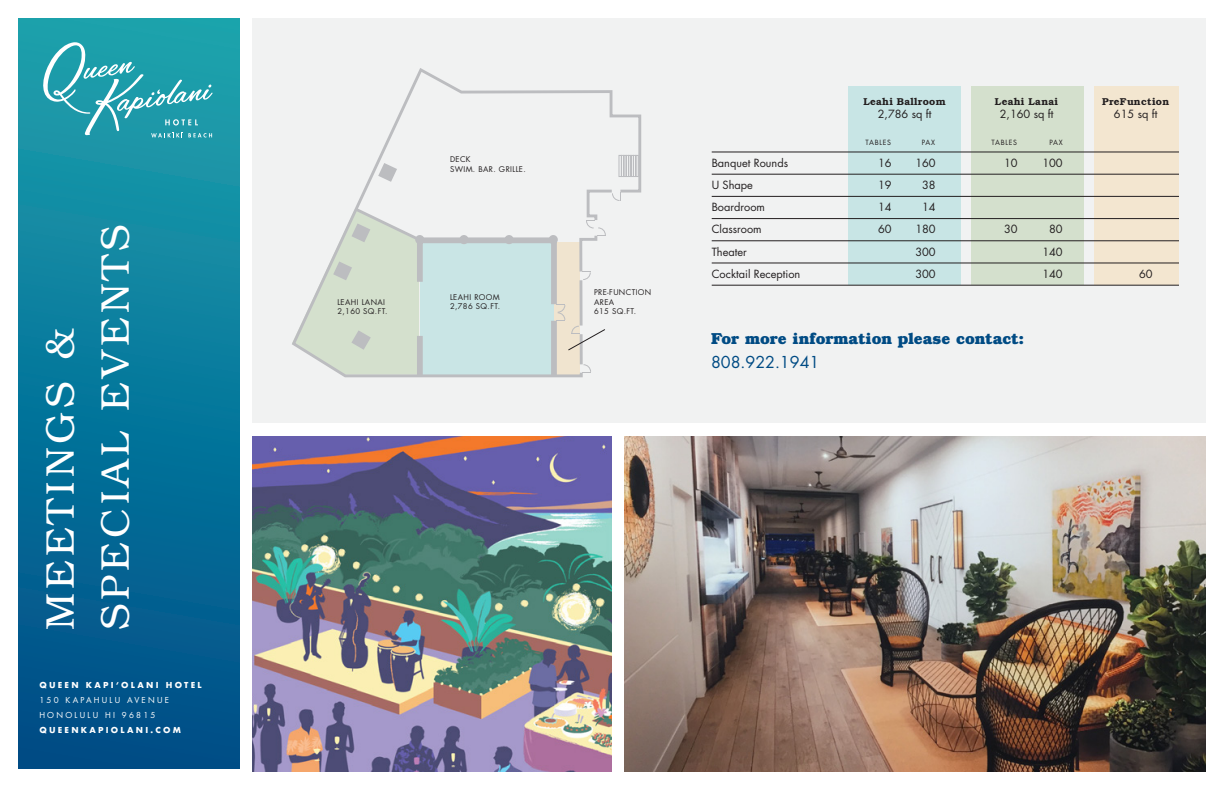
<style>
.page{position:relative;width:1224px;height:792px;background:#fff}
.page>*{position:absolute;margin:0;border:0;box-sizing:border-box;transform-origin:0 0}
.t1{font:300 40px/55px "Bookman";letter-spacing:.1em;color:#fff}
.Table1{font:700 16px "Bookman";color:#004b84}
.Table1-2{font:16px "Futura";color:#004b84}
.Table2{font:11px "Futura";color:#231f20}
.Table1-3{font:11px "Futura";color:#231f20}
.Table1-4{font:600 10px "Bookman";letter-spacing:.03em;color:#231f20}
.Table1-5{font:700 8px "Futura";letter-spacing:.28em;color:#fff}
.Table1-6{font:8px "Futura";letter-spacing:.28em;color:#fff}
.t2{font:7.7px/9.2px "Futura";letter-spacing:.05em;color:#231f20}
.Table2-2{font:7px "Futura";letter-spacing:.1em;color:#231f20}
</style>
<div class="page">
<div style="left:18px;top:18px;width:221px;height:751px;background:linear-gradient(to bottom,#1ca4ae,#004b87)"></div>
<div style="left:252px;top:18px;width:954px;height:405px;background:#f1f2f2"></div>
<div style="left:849px;top:86px;width:112px;height:199px;background:#c8e5e5"></div>
<div style="left:971px;top:86px;width:112px;height:199px;background:#d4e0cd"></div>
<div style="left:1094px;top:86px;width:84px;height:199px;background:#f3e6d0"></div>
<hr style="left:712px;top:152px;width:467px;height:1px;background:#231f20">
<hr style="left:712px;top:174px;width:467px;height:1px;background:#231f20">
<hr style="left:712px;top:196px;width:467px;height:1px;background:#231f20">
<hr style="left:712px;top:218px;width:467px;height:1px;background:#231f20">
<hr style="left:712px;top:241px;width:467px;height:1px;background:#231f20">
<hr style="left:712px;top:263px;width:467px;height:1px;background:#231f20">
<hr style="left:712px;top:285px;width:467px;height:1px;background:#231f20">
<img style="left:252px;top:436px;width:360px;height:336px">
<img style="left:625px;top:436px;width:581px;height:336px">
<svg style="left:40px;top:41px;width:173px;height:97px;background:#38a7b4"></svg>
<svg style="left:356px;top:68px;width:286px;height:137px"></svg>
<svg style="left:378px;top:163px;width:19px;height:19px"></svg>
<svg style="left:612px;top:192px;width:9px;height:9px"></svg>
<div style="left:619px;top:155px;width:3px;height:22px;border:1px solid #bcbdc0"></div>
<div style="left:621px;top:155px;width:3px;height:22px;border:1px solid #bcbdc0"></div>
<div style="left:624px;top:155px;width:2px;height:22px;border:1px solid #bcbdc0"></div>
<div style="left:626px;top:155px;width:3px;height:22px;border:1px solid #bcbdc0"></div>
<div style="left:628px;top:155px;width:3px;height:22px;border:1px solid #bcbdc0"></div>
<div style="left:631px;top:155px;width:3px;height:22px;border:1px solid #bcbdc0"></div>
<div style="left:633px;top:155px;width:3px;height:22px;border:1px solid #bcbdc0"></div>
<div style="left:636px;top:155px;width:3px;height:22px;border:1px solid #bcbdc0"></div>
<svg style="left:292px;top:205px;width:314px;height:172px"></svg>
<p class="t1" style="left:33px;top:630px;width:407px;rotate:-90deg">MEETINGS &amp;<br>SPECIAL EVENTS</p>
<p class="Table1-5" style="left:39px;top:680px;width:164px">QUEEN KAPI‘OLANI HOTEL</p>
<p class="Table1-6" style="left:39px;top:695px;width:131px">150 KAPAHULU AVENUE</p>
<p class="Table1-6" style="left:39px;top:710px;width:118px">HONOLULU HI 96815</p>
<p class="Table1-5" style="left:39px;top:725px;width:143px">QUEENKAPIOLANI.COM</p>
<p class="t2" style="left:450px;top:155px;width:77px">DECK<br>SWIM. BAR. GRILLE.</p>
<p class="t2" style="left:337px;top:297px;width:52px">LEAHI LANAI<br>2,160 SQ.FT.</p>
<p class="t2" style="left:450px;top:293px;width:52px">LEAHI ROOM<br>2,786 SQ.FT.</p>
<p class="t2" style="left:594px;top:288px;width:59px">PRE-FUNCTION<br>AREA<br>615 SQ.FT.</p>
<p class="Table1-4" style="left:863px;top:96px;width:84px">Leahi Ballroom</p>
<p class="Table1-4" style="left:995px;top:96px;width:65px">Leahi Lanai</p>
<p class="Table1-4" style="left:1102px;top:96px;width:69px">PreFunction</p>
<p class="Table1-3" style="left:878px;top:107px;width:55px">2,786 sq ft</p>
<p class="Table1-3" style="left:1000px;top:107px;width:55px">2,160 sq ft</p>
<p class="Table1-3" style="left:1114px;top:107px;width:45px">615 sq ft</p>
<p class="Table2-2" style="left:866px;top:137px;width:27px">TABLES</p>
<p class="Table2-2" style="left:922px;top:137px;width:15px">PAX</p>
<p class="Table2-2" style="left:992px;top:137px;width:27px">TABLES</p>
<p class="Table2-2" style="left:1050px;top:137px;width:15px">PAX</p>
<p class="Table2" style="left:712px;top:155px;width:78px">Banquet Rounds</p>
<p class="Table2" style="left:878px;top:155px;width:15px">16</p>
<p class="Table2" style="left:915px;top:155px;width:22px">160</p>
<p class="Table2" style="left:1004px;top:155px;width:15px">10</p>
<p class="Table2" style="left:1042px;top:155px;width:22px">100</p>
<p class="Table2" style="left:712px;top:177px;width:43px">U Shape</p>
<p class="Table2" style="left:878px;top:177px;width:15px">19</p>
<p class="Table2" style="left:922px;top:177px;width:15px">38</p>
<p class="Table2" style="left:712px;top:200px;width:55px">Boardroom</p>
<p class="Table2" style="left:878px;top:200px;width:15px">14</p>
<p class="Table2" style="left:922px;top:200px;width:15px">14</p>
<p class="Table2" style="left:712px;top:222px;width:52px">Classroom</p>
<p class="Table2" style="left:878px;top:222px;width:15px">60</p>
<p class="Table2" style="left:915px;top:222px;width:22px">180</p>
<p class="Table2" style="left:1004px;top:222px;width:15px">30</p>
<p class="Table2" style="left:1049px;top:222px;width:15px">80</p>
<p class="Table2" style="left:712px;top:244px;width:37px">Theater</p>
<p class="Table2" style="left:915px;top:244px;width:22px">300</p>
<p class="Table2" style="left:1042px;top:244px;width:22px">140</p>
<p class="Table2" style="left:712px;top:266px;width:90px">Cocktail Reception</p>
<p class="Table2" style="left:915px;top:266px;width:22px">300</p>
<p class="Table2" style="left:1042px;top:266px;width:22px">140</p>
<p class="Table2" style="left:1139px;top:266px;width:15px">60</p>
<p class="Table1" style="left:711px;top:329px;width:315px">For more information please contact:</p>
<p class="Table1-2" style="left:711px;top:351px;width:110px">808.922.1941</p>
</div>
